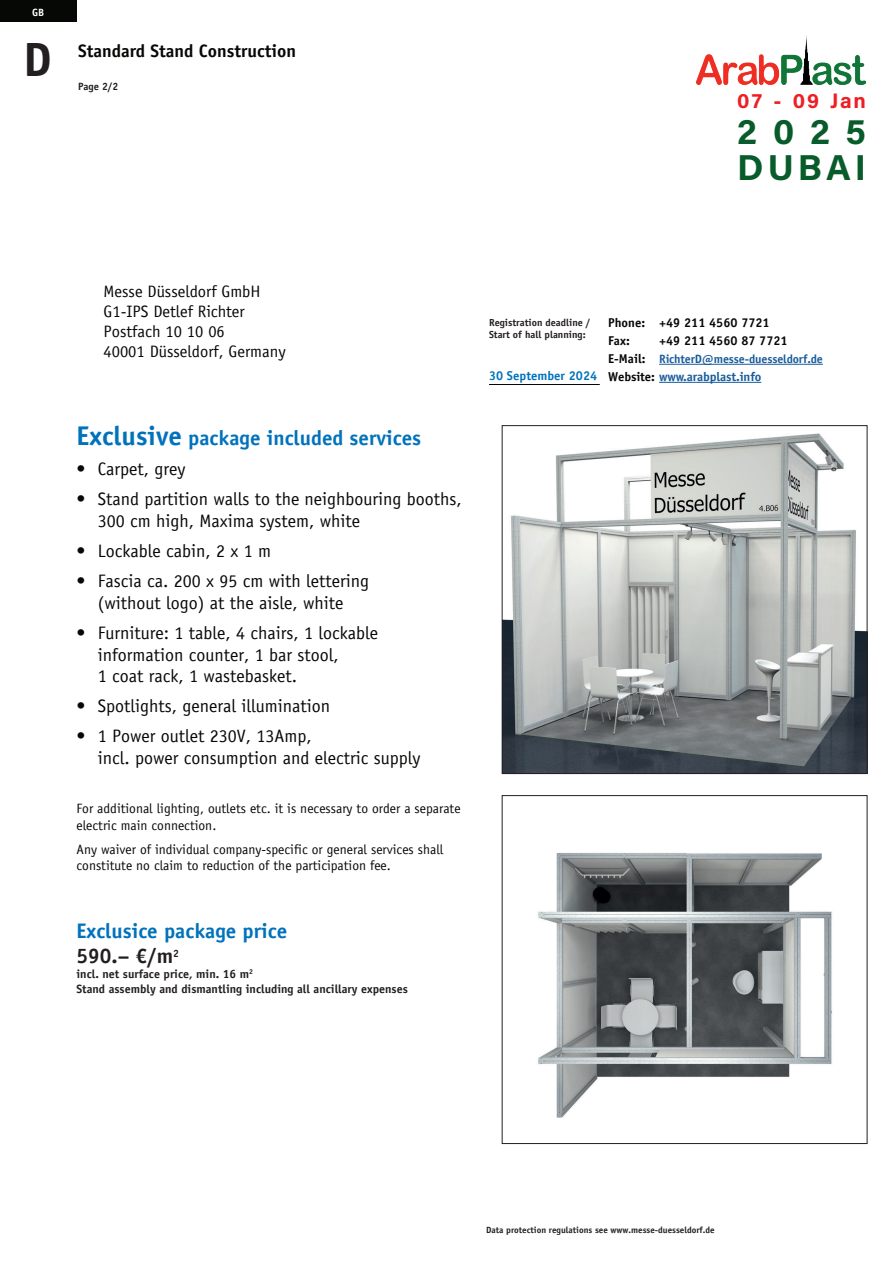
<style>
.page{position:relative;width:893px;height:1263px;background:#fff}
.page>*{position:absolute;margin:0;border:0;box-sizing:border-box;transform-origin:0 0}
.t1{font:700 48px "Officina Sans";color:#231f20}
.t2{font:36px/36px "Acumin Variable Concept";letter-spacing:.115em;color:#085b2a}
.t3{font:700 21px/25.2px "Officina Sans";color:#0072bc}
.t4{font:21px "Acumin Variable Concept";letter-spacing:.09em;color:#ee1e24}
.t5{font:18px/21.6px "Officina Sans";color:#060805}
.t6{font:700 18px "Officina Sans";color:#060805}
.t7{font:16.5px/20px "Officina Sans";color:#060805}
.t8{font:13.5px/16.2px "Officina Sans";color:#060805}
.t9{font:700 12.75px/18px "Officina Sans";color:#060805}
.t10{font:700 12.75px "Officina Sans";letter-spacing:-.01em;color:#1a5d9c}
.t11{font:700 12.75px "Officina Sans";color:#0072bc}
.t12{font:700 12px/15px "Officina Sans";color:#231f20}
.t13{font:700 12px "Officina Sans";letter-spacing:-.01em;color:#1a5d9c}
.t14{font:700 10.5px "Officina Sans";color:#231f20}
.t15{font:700 10.5px "Officina Sans";color:#fff}
.t16{font:700 10.2px/11.7px "Officina Sans";color:#231f20}
.t17{font:700 9px "Officina Sans";color:#231f20}
.s1{font-size:27px}
.s2{color:#231f20}
.s3{font-size:12.75px;color:#060805}
.s4{color:#060805}
</style>
<div class="page">
<hr style="left:659px;top:364px;width:164px;height:1px;background:#1a5d9c">
<hr style="left:659px;top:382px;width:102px;height:1px;background:#1a5d9c">
<hr style="left:489px;top:384px;width:111px;height:1px;background:#060805">
<img style="left:696px;top:35px;width:169px;height:49px">
<div style="left:0;top:0;width:77px;height:21px;background:#060805"></div>
<img style="left:504px;top:433px;width:361px;height:339px">
<div style="left:502px;top:425px;width:365px;height:349px;border:1px solid #231f20"></div>
<img style="left:538px;top:852px;width:294px;height:266px">
<div style="left:502px;top:795px;width:365px;height:349px;border:1px solid #231f20"></div>
<p class="t15" style="left:32px;top:6px;width:14px">GB</p>
<h1 class="t1" style="left:23px;top:30px;width:30px">D</h1>
<p class="t6" style="left:78px;top:40px;width:219px">Standard Stand Construction</p>
<p class="t14" style="left:78px;top:80px;width:42px">Page 2/2</p>
<p class="t4" style="left:737px;top:86px;width:130px">07 - 09 Jan</p>
<h2 class="t2" style="left:737px;top:112px;width:130px">2025<br>DUBAI</h2>
<p class="t7" style="left:104px;top:282px;width:184px">Messe Düsseldorf GmbH<br>G1-IPS Detlef Richter<br>Postfach 10 10 06<br>40001 Düsseldorf, Germany</p>
<p class="t3" style="left:77px;top:425px;width:346px"><span class="s1">Exclusive</span> package included services</p>
<p class="t5" style="left:77px;top:458px;width:110px">• Carpet, grey</p>
<p class="t5" style="left:98px;top:488px;width:365px;text-indent:-21px">• Stand partition walls to the neighbouring booths,<br>300 cm high, Maxima system, white</p>
<p class="t5" style="left:77px;top:540px;width:196px">• Lockable cabin, 2 x 1 m</p>
<p class="t5" style="left:77px;top:570px;width:294px;text-align:center">• Fascia ca. 200 x 95 cm with lettering (without logo) at the aisle, white</p>
<p class="t5" style="left:98px;top:622px;width:282px;text-indent:-21px">• Furniture: 1 table, 4 chairs, 1 lockable information counter, 1 bar stool,<br>1 coat rack, 1 wastebasket.</p>
<p class="t5" style="left:77px;top:695px;width:255px">• Spotlights, general illumination</p>
<p class="t5" style="left:98px;top:725px;width:324px;text-indent:-21px">• 1 Power outlet 230V, 13Amp,<br>incl. power consumption and electric supply</p>
<p class="t8" style="left:77px;top:801px;width:386px">For additional lighting, outlets etc. it is necessary to order a separate electric main connection.</p>
<p class="t8" style="left:77px;top:842px;width:368px">Any waiver of individual company-specific or general services shall constitute no claim to reduction of the participation fee.</p>
<p class="t3" style="left:77px;top:918px;width:212px">Exclusice package price<br><span class="s2">590.– €/m</span><sup>2</sup></p>
<p class="t12" style="left:77px;top:966px;width:333px">incl. net surface price, min. 16 m<sup>2<br></sup>Stand assembly and dismantling including all ancillary expenses</p>
<p class="t16" style="left:489px;top:317px;width:103px">Registration deadline /<br>Start of hall planning:</p>
<p class="t11" style="left:489px;top:368px;width:110px">30 September 2024</p>
<p class="t9" style="left:608px;top:314px;width:163px">Phone: +49 211 4560 7721<br>Fax:</p>
<p class="t9" style="left:659px;top:332px;width:130px">+49 211 4560 87 7721</p>
<p class="t13" style="left:608px;top:351px;width:216px"><span class="s3">E-Mail:</span> RichterD@messe-duesseldorf.de</p>
<p class="t10" style="left:608px;top:369px;width:155px"><span class="s4">Website:</span> www.arabplast.info</p>
<p class="t17" style="left:486px;top:1224px;width:230px">Data protection regulations see www.messe-duesseldorf.de</p>
</div>
